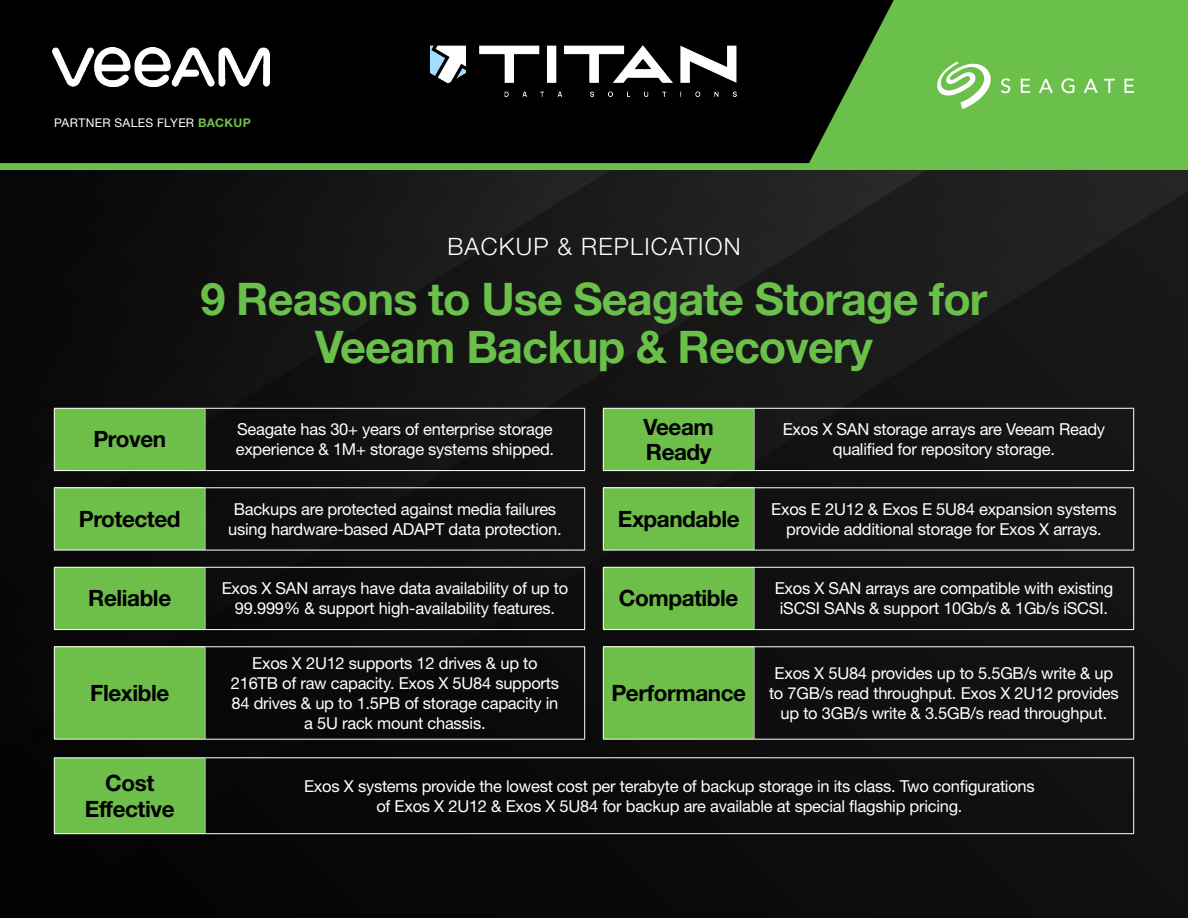
<style>
.page{position:relative;width:1188px;height:918px;background:#fff}
.page>*{position:absolute;margin:0;border:0;box-sizing:border-box;transform-origin:0 0}
.t1{font:700 45px/48px "Helvetica Neue LT Std";letter-spacing:-.02em;color:#6ac04a;text-align:center}
.t2{font:300 24px "Helvetica Neue LT Std";letter-spacing:.05em;color:#fff}
.t3{font:700 22.5px/25.5px "Helvetica Neue LT Std";letter-spacing:-.02em;color:#000}
.t4{font:16.5px/19.8px "Helvetica Neue LT Std";letter-spacing:-.015em;color:#fff;text-align:center}
.t5{font:12px "Helvetica Neue LT Std";letter-spacing:.03em;color:#fff}
.s1{font-weight:700;color:#6ebe4a}
</style>
<div class="page">
<img style="left:0;top:170px;width:1188px;height:748px">
<div style="left:0;top:0;width:1188px;height:170px;background:#6ac04a"></div>
<div style="left:0;top:0;width:894px;height:163px;background:#000"></div>
<svg style="left:1001px;top:78px;width:9px;height:15px"></svg>
<svg style="left:1021px;top:79px;width:9px;height:14px"></svg>
<svg style="left:1039px;top:79px;width:14px;height:14px"></svg>
<svg style="left:1061px;top:78px;width:13px;height:15px"></svg>
<svg style="left:1084px;top:79px;width:14px;height:14px"></svg>
<svg style="left:1104px;top:79px;width:11px;height:14px"></svg>
<svg style="left:1124px;top:79px;width:10px;height:14px"></svg>
<svg style="left:937px;top:61px;width:54px;height:48px"></svg>
<img style="left:53px;top:47px;width:216px;height:39px">
<div style="left:54px;top:408px;width:151px;height:63px;background:#6ebe4a"></div>
<hr style="left:205px;top:409px;width:1px;height:61px;background:#bbbbbd">
<hr style="left:54px;top:408px;width:151px;height:1px;background:#fff">
<hr style="left:54px;top:409px;width:1px;height:61px;background:#fff">
<hr style="left:205px;top:408px;width:380px;height:1px;background:#fff">
<hr style="left:584px;top:409px;width:1px;height:61px;background:#fff">
<hr style="left:205px;top:470px;width:380px;height:1px;background:#fff">
<hr style="left:54px;top:470px;width:151px;height:1px;background:#fff">
<div style="left:603px;top:408px;width:151px;height:63px;background:#6ebe4a"></div>
<hr style="left:754px;top:409px;width:1px;height:61px;background:#bbbbbd">
<hr style="left:603px;top:408px;width:151px;height:1px;background:#fff">
<hr style="left:603px;top:409px;width:1px;height:61px;background:#fff">
<hr style="left:754px;top:408px;width:380px;height:1px;background:#fff">
<hr style="left:1133px;top:409px;width:1px;height:61px;background:#fff">
<hr style="left:754px;top:470px;width:380px;height:1px;background:#fff">
<hr style="left:603px;top:470px;width:151px;height:1px;background:#fff">
<div style="left:54px;top:488px;width:151px;height:62px;background:#6ebe4a"></div>
<hr style="left:205px;top:488px;width:1px;height:62px;background:#bbbbbd">
<hr style="left:54px;top:487px;width:151px;height:1px;background:#fff">
<hr style="left:54px;top:488px;width:1px;height:62px;background:#fff">
<hr style="left:205px;top:487px;width:380px;height:1px;background:#fff">
<hr style="left:584px;top:488px;width:1px;height:62px;background:#fff">
<hr style="left:205px;top:550px;width:380px;height:1px;background:#fff">
<hr style="left:54px;top:550px;width:151px;height:1px;background:#fff">
<div style="left:603px;top:488px;width:151px;height:62px;background:#6ebe4a"></div>
<hr style="left:754px;top:488px;width:1px;height:62px;background:#bbbbbd">
<hr style="left:603px;top:487px;width:151px;height:1px;background:#fff">
<hr style="left:603px;top:488px;width:1px;height:62px;background:#fff">
<hr style="left:754px;top:487px;width:380px;height:1px;background:#fff">
<hr style="left:1133px;top:488px;width:1px;height:62px;background:#fff">
<hr style="left:754px;top:550px;width:380px;height:1px;background:#fff">
<hr style="left:603px;top:550px;width:151px;height:1px;background:#fff">
<div style="left:54px;top:567px;width:151px;height:63px;background:#6ebe4a"></div>
<hr style="left:205px;top:568px;width:1px;height:61px;background:#bbbbbd">
<hr style="left:54px;top:567px;width:151px;height:1px;background:#fff">
<hr style="left:54px;top:568px;width:1px;height:61px;background:#fff">
<hr style="left:205px;top:567px;width:380px;height:1px;background:#fff">
<hr style="left:584px;top:568px;width:1px;height:61px;background:#fff">
<hr style="left:205px;top:629px;width:380px;height:1px;background:#fff">
<hr style="left:54px;top:629px;width:151px;height:1px;background:#fff">
<div style="left:603px;top:567px;width:151px;height:63px;background:#6ebe4a"></div>
<hr style="left:754px;top:568px;width:1px;height:61px;background:#bbbbbd">
<hr style="left:603px;top:567px;width:151px;height:1px;background:#fff">
<hr style="left:603px;top:568px;width:1px;height:61px;background:#fff">
<hr style="left:754px;top:567px;width:380px;height:1px;background:#fff">
<hr style="left:1133px;top:568px;width:1px;height:61px;background:#fff">
<hr style="left:754px;top:629px;width:380px;height:1px;background:#fff">
<hr style="left:603px;top:629px;width:151px;height:1px;background:#fff">
<div style="left:54px;top:647px;width:151px;height:92px;background:#6ebe4a"></div>
<hr style="left:205px;top:647px;width:1px;height:92px;background:#bbbbbd">
<hr style="left:54px;top:646px;width:151px;height:1px;background:#fff">
<hr style="left:54px;top:647px;width:1px;height:92px;background:#fff">
<hr style="left:205px;top:646px;width:380px;height:1px;background:#fff">
<hr style="left:584px;top:647px;width:1px;height:92px;background:#fff">
<hr style="left:205px;top:739px;width:380px;height:1px;background:#fff">
<hr style="left:54px;top:739px;width:151px;height:1px;background:#fff">
<div style="left:603px;top:647px;width:151px;height:92px;background:#6ebe4a"></div>
<hr style="left:754px;top:647px;width:1px;height:92px;background:#bbbbbd">
<hr style="left:603px;top:646px;width:151px;height:1px;background:#fff">
<hr style="left:603px;top:647px;width:1px;height:92px;background:#fff">
<hr style="left:754px;top:646px;width:380px;height:1px;background:#fff">
<hr style="left:1133px;top:647px;width:1px;height:92px;background:#fff">
<hr style="left:754px;top:739px;width:380px;height:1px;background:#fff">
<hr style="left:603px;top:739px;width:151px;height:1px;background:#fff">
<div style="left:54px;top:758px;width:151px;height:76px;background:#6ebe4a"></div>
<hr style="left:205px;top:758px;width:1px;height:75px;background:#bbbbbd">
<hr style="left:54px;top:757px;width:151px;height:1px;background:#fff">
<hr style="left:54px;top:758px;width:1px;height:75px;background:#fff">
<hr style="left:205px;top:757px;width:929px;height:1px;background:#fff">
<hr style="left:1133px;top:758px;width:1px;height:75px;background:#fff">
<hr style="left:205px;top:833px;width:929px;height:1px;background:#fff">
<hr style="left:54px;top:833px;width:151px;height:1px;background:#fff">
<img style="left:430px;top:46px;width:307px;height:51px">
<p class="t5" style="left:54px;top:116px;width:198px">PARTNER SALES FLYER <span class="s1">BACKUP</span></p>
<h2 class="t2" style="left:447px;top:232px;width:295px">BACKUP &amp; REPLICATION</h2>
<h1 class="t1" style="left:201px;top:274px;width:788px">9 Reasons to Use Seagate Storage for<br>Veeam Backup &amp; Recovery</h1>
<h3 class="t3" style="left:93px;top:426px;width:74px">Proven</h3>
<p class="t4" style="left:236px;top:419px;width:320px;text-align:left">Seagate has 30+ years of enterprise storage experience &amp; 1M+ storage systems shipped.</p>
<h3 class="t3" style="left:644px;top:413px;width:72px">Veeam<br>Ready</h3>
<p class="t4" style="left:783px;top:419px;width:324px">Exos X SAN storage arrays are Veeam Ready qualified for repository storage.</p>
<h3 class="t3" style="left:79px;top:506px;width:103px">Protected</h3>
<p class="t4" style="left:228px;top:499px;width:335px">Backups are protected against media failures using hardware-based ADAPT data protection.</p>
<h3 class="t3" style="left:618px;top:506px;width:123px">Expandable</h3>
<p class="t4" style="left:771px;top:499px;width:347px">Exos E 2U12 &amp; Exos E 5U84 expansion systems provide additional storage for Exos X arrays.</p>
<h3 class="t3" style="left:88px;top:585px;width:85px">Reliable</h3>
<p class="t4" style="left:222px;top:578px;width:348px">Exos X SAN arrays have data availability of up to<br>99.999% &amp; support high-availability features.</p>
<h3 class="t3" style="left:619px;top:585px;width:121px">Compatible</h3>
<p class="t4" style="left:775px;top:578px;width:340px">Exos X SAN arrays are compatible with existing iSCSI SANs &amp; support 10Gb/s &amp; 1Gb/s iSCSI.</p>
<h3 class="t3" style="left:90px;top:680px;width:81px">Flexible</h3>
<p class="t4" style="left:231px;top:653px;width:330px">Exos X 2U12 supports 12 drives &amp; up to 216TB of raw capacity. Exos X 5U84 supports 84 drives &amp; up to 1.5PB of storage capacity in a 5U rack mount chassis.</p>
<h3 class="t3" style="left:611px;top:680px;width:136px">Performance</h3>
<p class="t4" style="left:769px;top:663px;width:351px">Exos X 5U84 provides up to 5.5GB/s write &amp; up to 7GB/s read throughput. Exos X 2U12 provides up to 3GB/s write &amp; 3.5GB/s read throughput.</p>
<h3 class="t3" style="left:85px;top:770px;width:91px;text-align:center">Cost<br>Effective</h3>
<p class="t4" style="left:304px;top:776px;width:732px">Exos X systems provide the lowest cost per terabyte of backup storage in its class. Two configurations of Exos X 2U12 &amp; Exos X 5U84 for backup are available at special flagship pricing.</p>
</div>
